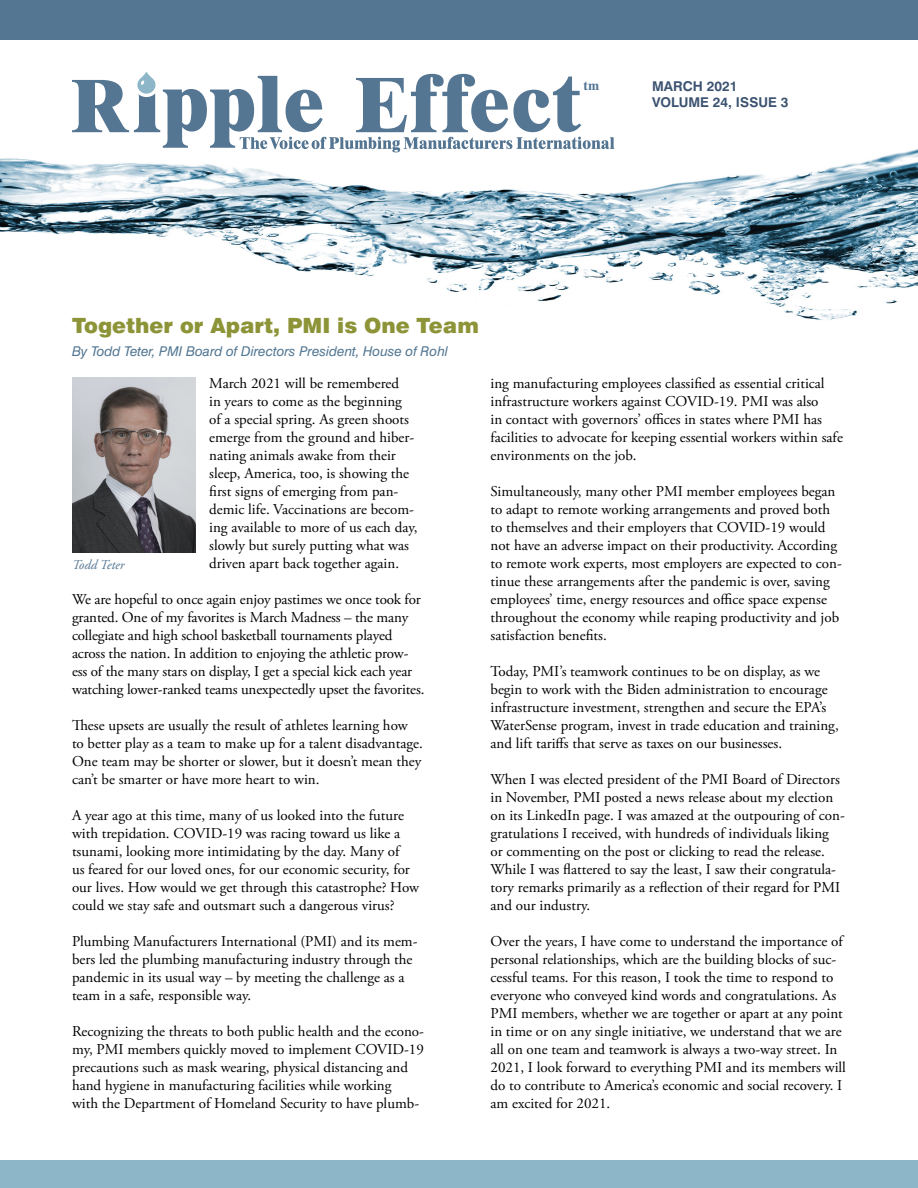
<style>
.page{position:relative;width:918px;height:1188px;background:#fff}
.page>*{position:absolute;margin:0;border:0;box-sizing:border-box;transform-origin:0 0}
.home_headline{font:900 21px "Swiss 721 BT";color:#8d9438}
.body{font:15px/18px "Adobe Garamond Pro";color:#000}
.t1{font:700 13.65px "Dutch 801 BT";color:#547693}
.byline{font:italic 13.5px "Swiss 721 BT";color:#527692}
.issue_text{font:700 13.5px "Swiss 721 BT";color:#3c5371}
.t2{font:italic 13.5px "Adobe Garamond Pro";color:#547693}
</style>
<div class="page">
<div style="left:0;top:0;width:918px;height:40px;background:#547693"></div>
<div style="left:0;top:1161px;width:918px;height:27px;background:#8db7c8"></div>
<img style="left:0;top:149px;width:918px;height:171px">
<div style="left:134px;top:66px;width:25px;height:31px;border:3px solid #fff;border-radius:10px"></div>
<svg style="left:72px;top:74px;width:543px;height:78px"></svg>
<img style="left:72px;top:377px;width:124px;height:175px">
<p class="t1" style="left:584px;top:77px;width:17px">tm</p>
<p class="issue_text" style="left:652px;top:78px;width:87px">MARCH 2021</p>
<p class="issue_text" style="left:652px;top:94px;width:138px">VOLUME 24, ISSUE 3</p>
<p class="home_headline" style="left:72px;top:312px;width:408px">Together or Apart, PMI is One Team</p>
<p class="byline" style="left:72px;top:343px;width:377px">By Todd Teter, PMI Board of Directors President, House of Rohl</p>
<p class="body" style="left:209px;top:375px;width:210px">March 2021 will be remembered<br>in years to come as the beginning<br>of a special spring. As green shoots emerge from the ground and hiber&shy;nating animals awake from their sleep, America, too, is showing the first signs of emerging from pan&shy;demic life. Vaccinations are becom&shy;ing available to more of us each day, slowly but surely putting what was driven apart back together again.</p>
<p class="body" style="left:72px;top:591px;width:354px">We are hopeful to once again enjoy pastimes we once took for granted. One of my favorites is March Madness – the many collegiate and high school basketball tournaments played across the nation. In addition to enjoying the athletic prow&shy;ess of the many stars on display, I get a special kick each year watching lower-ranked teams unexpectedly upset the favorites.</p>
<p class="body" style="left:72px;top:717px;width:352px">These upsets are usually the result of athletes learning how to better play as a team to make up for a talent disadvantage.<br>One team may be shorter or slower, but it doesn’t mean they can’t be smarter or have more heart to win.</p>
<p class="body" style="left:72px;top:807px;width:349px">A year ago at this time, many of us looked into the future with trepidation. COVID-19 was racing toward us like a tsunami, looking more intimidating by the day. Many of<br>us feared for our loved ones, for our economic security, for our lives. How would we get through this catastrophe? How could we stay safe and outsmart such a dangerous virus?</p>
<p class="body" style="left:72px;top:933px;width:347px">Plumbing Manufacturers International (PMI) and its mem&shy;bers led the plumbing manufacturing industry through the pandemic in its usual way – by meeting the challenge as a team in a safe, responsible way.</p>
<p class="body" style="left:72px;top:1023px;width:354px">Recognizing the threats to both public health and the econo&shy;my, PMI members quickly moved to implement COVID-19 precautions such as mask wearing, physical distancing and hand hygiene in manufacturing facilities while working<br>with the Department of Homeland Security to have plumb-</p>
<p class="t2" style="left:72px;top:556px;width:54px">Todd Teter</p>
<p class="body" style="left:490px;top:375px;width:354px">ing manufacturing employees classified as essential critical infrastructure workers against COVID-19. PMI was also<br>in contact with governors’ offices in states where PMI has facilities to advocate for keeping essential workers within safe environments on the job.</p>
<p class="body" style="left:490px;top:483px;width:353px">Simultaneously, many other PMI member employees began to adapt to remote working arrangements and proved both to themselves and their employers that COVID-19 would not have an adverse impact on their productivity. According to remote work experts, most employers are expected to con&shy;tinue these arrangements after the pandemic is over, saving employees’ time, energy resources and office space expense throughout the economy while reaping productivity and job satisfaction benefits.</p>
<p class="body" style="left:490px;top:663px;width:350px">Today, PMI’s teamwork continues to be on display, as we begin to work with the Biden administration to encourage infrastructure investment, strengthen and secure the EPA’s WaterSense program, invest in trade education and training, and lift tariffs that serve as taxes on our businesses.</p>
<p class="body" style="left:490px;top:771px;width:356px">When I was elected president of the PMI Board of Directors in November, PMI posted a news release about my election on its LinkedIn page. I was amazed at the outpouring of con&shy;gratulations I received, with hundreds of individuals liking or commenting on the post or clicking to read the release.<br>While I was flattered to say the least, I saw their congratula&shy;tory remarks primarily as a reflection of their regard for PMI and our industry.</p>
<p class="body" style="left:490px;top:933px;width:357px">Over the years, I have come to understand the importance of personal relationships, which are the building blocks of suc&shy;cessful teams. For this reason, I took the time to respond to everyone who conveyed kind words and congratulations. As PMI members, whether we are together or apart at any point in time or on any single initiative, we understand that we are all on one team and teamwork is always a two-way street. In 2021, I look forward to everything PMI and its members will do to contribute to America’s economic and social recovery. I am excited for 2021.</p>
</div>
